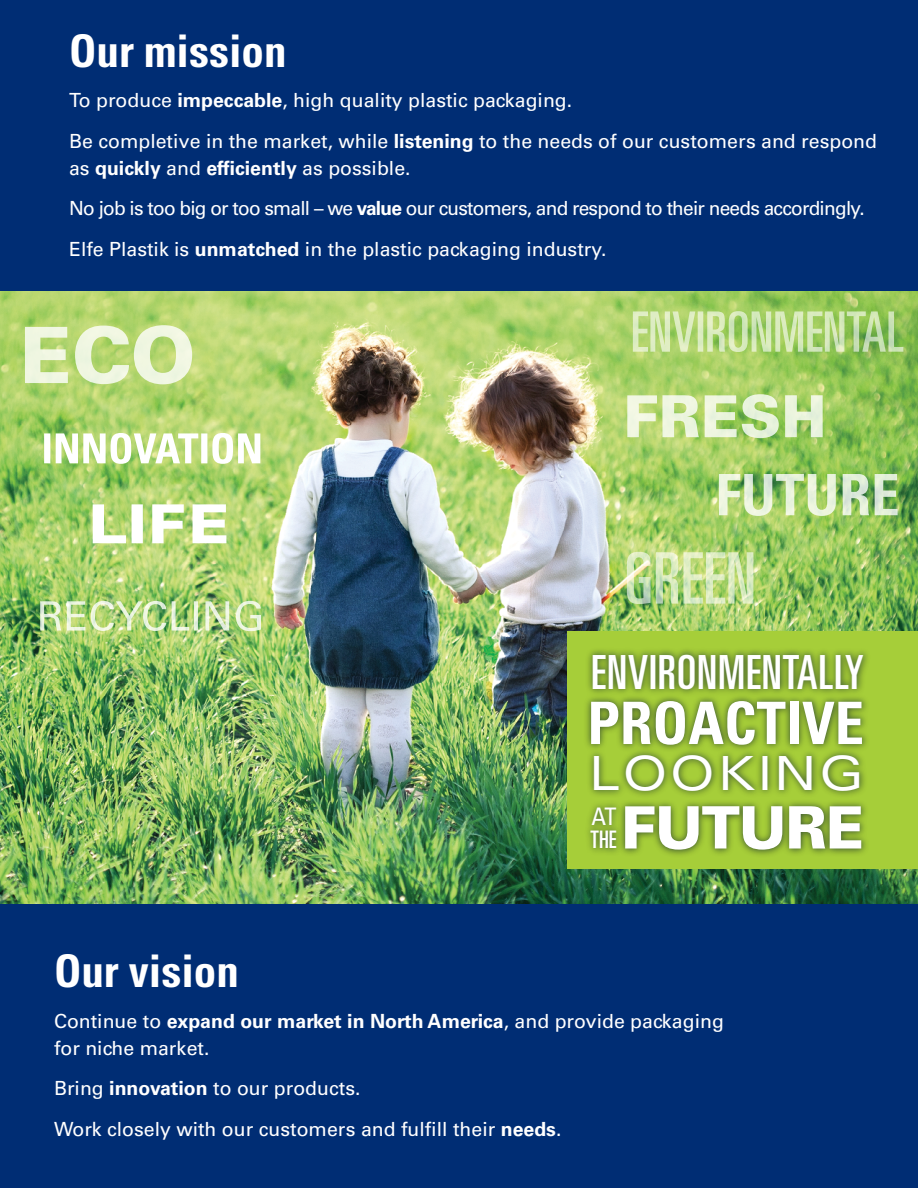
<style>
.page{position:relative;width:918px;height:1188px;background:#fff}
.page>*{position:absolute;margin:0;border:0;box-sizing:border-box;transform-origin:0 0}
.t1{font:700 condensed 58.5px "Univers LT Std";color:#fff}
.t2{font:900 58.5px "Univers LT Std";letter-spacing:-.02em;color:#fff}
.t3{font:ultra-condensed 47.1px "Univers LT Std";letter-spacing:.02em;color:#fff}
.t4{font:expanded 47.1px "Univers LT Std";letter-spacing:.05em;color:#fff}
.t5{font:700 condensed 45px "Univers LT Std";color:#fff}
.t6{font:ultra-condensed 24.15px "Univers LT Std";color:#fff}
.t7{font:condensed 24.15px "Univers LT Std";color:#fff}
.t8{font:19.5px/40.5px "Univers LT Std";color:#fff}
.t9{font:19.5px/40.5px "Univers LT Std";letter-spacing:-.04em;color:#fff}
.s1{font-weight:700}
</style>
<div class="page">
<img style="left:0;top:290px;width:918px;height:614px">
<div style="left:0;top:904px;width:918px;height:284px;background:#002d74"></div>
<div style="left:0;top:0;width:918px;height:290px;background:#002d74"></div>
<div style="left:567px;top:631px;width:351px;height:238px;background:#a6ce39"></div>
<div style="left:586px;top:649px;width:282px;height:206px;background:#002d74;opacity:.3"></div>
<div style="left:582px;top:799px;width:43px;height:58px;background:#000;opacity:.5"></div>
<div style="left:585px;top:802px;width:36px;height:51px;background:#002d74;opacity:.3"></div>
<svg style="left:25px;top:325px;width:167px;height:59px;background:#d5e7ad"></svg>
<img style="left:40px;top:601px;width:221px;height:30px">
<svg style="left:93px;top:504px;width:133px;height:39px"></svg>
<svg style="left:44px;top:433px;width:216px;height:31px"></svg>
<svg style="left:719px;top:474px;width:179px;height:42px;background:#b6d59a"></svg>
<svg style="left:633px;top:311px;width:270px;height:41px;background:#b8d88d"></svg>
<svg style="left:627px;top:552px;width:126px;height:52px;background:#c2dd9a"></svg>
<svg style="left:627px;top:394px;width:196px;height:44px;background:#cce3a9"></svg>
<h3 class="t5" style="left:69px;top:23px;width:219px">Our mission</h3>
<p class="t8" style="left:69px;top:80px;width:809px">To produce <span class="s1">impeccable</span>, high quality plastic packaging.<br>Be completive in the market, while <span class="s1">listening</span> to the needs of our customers and respond</p>
<p class="t9" style="left:69px;top:148px;width:797px">as <span class="s1">quickly</span> and <span class="s1">efficiently</span> as possible.<br>No job is too big or too small – we <span class="s1">value</span> our customers, and respond to their needs accordingly.<br>Elfe Plastik is <span class="s1">unmatched</span> in the plastic packaging industry.</p>
<h2 class="t3" style="left:591px;top:645px;width:274px">ENVIRONMENTALLY</h2>
<h1 class="t1" style="left:587px;top:687px;width:278px">PROACTIVE</h1>
<h2 class="t4" style="left:589px;top:745px;width:277px">LOOKING</h2>
<h1 class="t2" style="left:621px;top:791px;width:244px">FUTURE</h1>
<p class="t7" style="left:592px;top:801px;width:27px">AT</p>
<p class="t6" style="left:591px;top:826px;width:27px">THE</p>
<h3 class="t5" style="left:54px;top:944px;width:186px">Our vision</h3>
<p class="t8" style="left:54px;top:1008px;width:671px;line-height:27px">Continue to <span class="s1">expand our market in North America</span>, and provide packaging for niche market.</p>
<p class="t8" style="left:54px;top:1068px;width:509px">Bring <span class="s1">innovation</span> to our products.<br>Work closely with our customers and fulfill their <span class="s1">needs</span>.</p>
</div>
